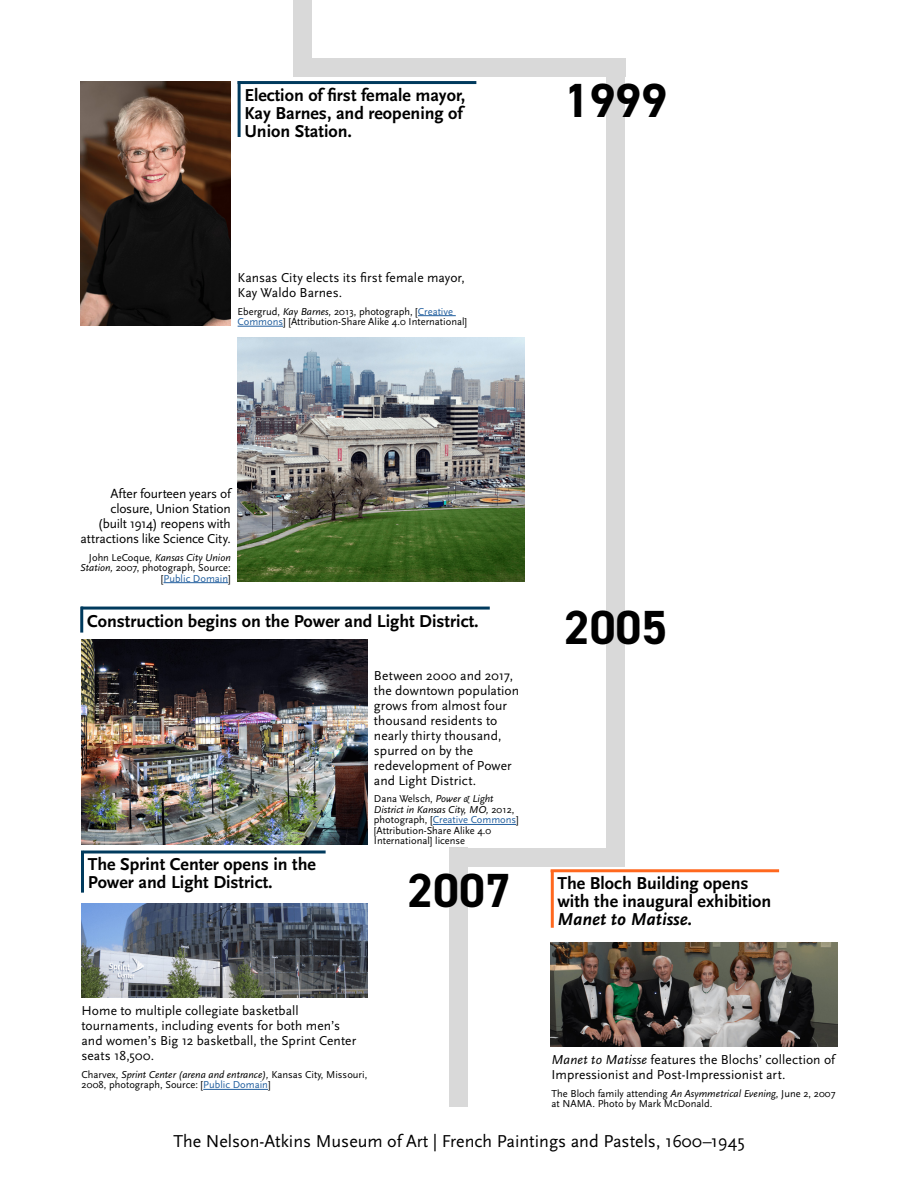
<style>
.page{position:relative;width:918px;height:1188px;background:#fff}
.page>*{position:absolute;margin:0;border:0;box-sizing:border-box;transform-origin:0 0}
.t1{font:700 48px "DIN2014";color:#000}
.t2{font:700 18px/18px "Scala Sans OT";color:#000}
.t3{font:18px "Scala Sans OT";color:#000}
.t4{font:italic 700 18px "Scala Sans OT";color:#000}
.t5{font:13.5px/15px "Scala Sans OT";letter-spacing:.005em;color:#000}
.t6{font:13.5px/15px "Scala Sans OT";letter-spacing:-.015em;color:#000;text-align:right}
.t7{font:10.5px/10.5px "Scala Sans OT";color:#000}
.s1{font-style:italic}
.s2{color:#215e9e}
</style>
<div class="page">
<div style="left:293px;top:0;width:19px;height:65px;background:#d9d9d9"></div>
<div style="left:293px;top:58px;width:332px;height:18px;background:#d9d9d9"></div>
<div style="left:606px;top:60px;width:19px;height:807px;background:#d9d9d9"></div>
<div style="left:452px;top:848px;width:173px;height:19px;background:#d9d9d9"></div>
<div style="left:450px;top:848px;width:18px;height:259px;background:#d9d9d9"></div>
<hr style="left:418px;top:315px;width:38px;height:1px;background:#215e9e">
<hr style="left:238px;top:326px;width:45px;height:1px;background:#215e9e">
<hr style="left:164px;top:582px;width:64px;height:1px;background:#215e9e">
<hr style="left:433px;top:824px;width:83px;height:1px;background:#215e9e">
<hr style="left:203px;top:1089px;width:65px;height:1px;background:#215e9e">
<img style="left:80px;top:82px;width:151px;height:243px">
<img style="left:238px;top:338px;width:286px;height:244px">
<img style="left:81px;top:640px;width:286px;height:204px">
<img style="left:551px;top:942px;width:286px;height:105px">
<img style="left:81px;top:903px;width:286px;height:94px">
<hr style="left:238px;top:81px;width:3px;height:56px;background:#003a5d">
<hr style="left:238px;top:81px;width:238px;height:3px;background:#003a5d">
<hr style="left:80px;top:607px;width:3px;height:26px;background:#003a5d">
<hr style="left:81px;top:607px;width:409px;height:3px;background:#003a5d">
<hr style="left:551px;top:870px;width:3px;height:58px;background:#ff681e">
<hr style="left:551px;top:869px;width:228px;height:3px;background:#ff681e">
<hr style="left:81px;top:850px;width:3px;height:43px;background:#003a5d">
<svg style="left:84px;top:850px;width:242px;height:4px"></svg>
<h2 class="t2" style="left:244px;top:86px;width:222px">Election of first female mayor,<br>Kay Barnes, and reopening of<br>Union Station.</h2>
<p class="t5" style="left:238px;top:271px;width:229px">Kansas City elects its first female mayor,<br>Kay Waldo Barnes.</p>
<p class="t7" style="left:238px;top:306px;width:231px">Ebergrud, <span class="s1">Kay Barnes,</span> 2013, photograph, [<span class="s2">Creative<br>Commons</span>] [Attribution-Share Alike 4.0 International]</p>
<p class="t6" style="left:81px;top:487px;width:152px">After fourteen years of closure, Union Station (built 1914) reopens with attractions like Science City.</p>
<p class="t7" style="left:80px;top:552px;width:152px;text-align:right">John LeCoque, <span class="s1">Kansas City Union<br>Station,</span> 2007, photograph, Source: [<span class="s2">Public Domain</span>]</p>
<h1 class="t1" style="left:564px;top:69px;width:105px">1999</h1>
<h1 class="t1" style="left:564px;top:595px;width:105px">2005</h1>
<h2 class="t2" style="left:87px;top:612px;width:393px">Construction begins on the Power and Light District.</h2>
<p class="t5" style="left:374px;top:668px;width:147px">Between 2000 and 2017, the downtown population grows from almost four thousand residents to nearly thirty thousand, spurred on by the redevelopment of Power and Light District.</p>
<p class="t7" style="left:374px;top:794px;width:146px">Dana Welsch, <span class="s1">Power &amp; Light<br>District in Kansas City, MO,</span> 2012, photograph, [<span class="s2">Creative Commons</span>] [Attribution-Share Alike 4.0<br>International] license</p>
<h1 class="t1" style="left:407px;top:858px;width:105px">2007</h1>
<h2 class="t2" style="left:557px;top:875px;width:216px">The Bloch Building opens with the inaugural exhibition</h2>
<h2 class="t4" style="left:557px;top:909px;width:136px">Manet to Matisse.</h2>
<h2 class="t2" style="left:88px;top:856px;width:230px">The Sprint Center opens in the<br>Power and Light District.</h2>
<p class="t5" style="left:81px;top:1004px;width:276px">Home to multiple collegiate basketball tournaments, including events for both men’s and women’s Big 12 basketball, the Sprint Center seats 18,500.</p>
<p class="t7" style="left:81px;top:1069px;width:287px">Charvex, <span class="s1">Sprint Center (arena and entrance),</span> Kansas City, Missouri,<br>2008, photograph, Source: [<span class="s2">Public Domain</span>]</p>
<p class="t5" style="left:552px;top:1053px;width:285px"><span class="s1">Manet to Matisse</span> features the Blochs’ collection of<br>Impressionist and Post-Impressionist art.</p>
<p class="t7" style="left:552px;top:1088px;width:285px">The Bloch family attending <span class="s1">An Asymmetrical Evening</span>, June 2, 2007 at NAMA. Photo by Mark McDonald.</p>
<h2 class="t3" style="left:173px;top:1132px;width:573px">The Nelson-Atkins Museum of Art | French Paintings and Pastels, 1600–1945</h2>
</div>
